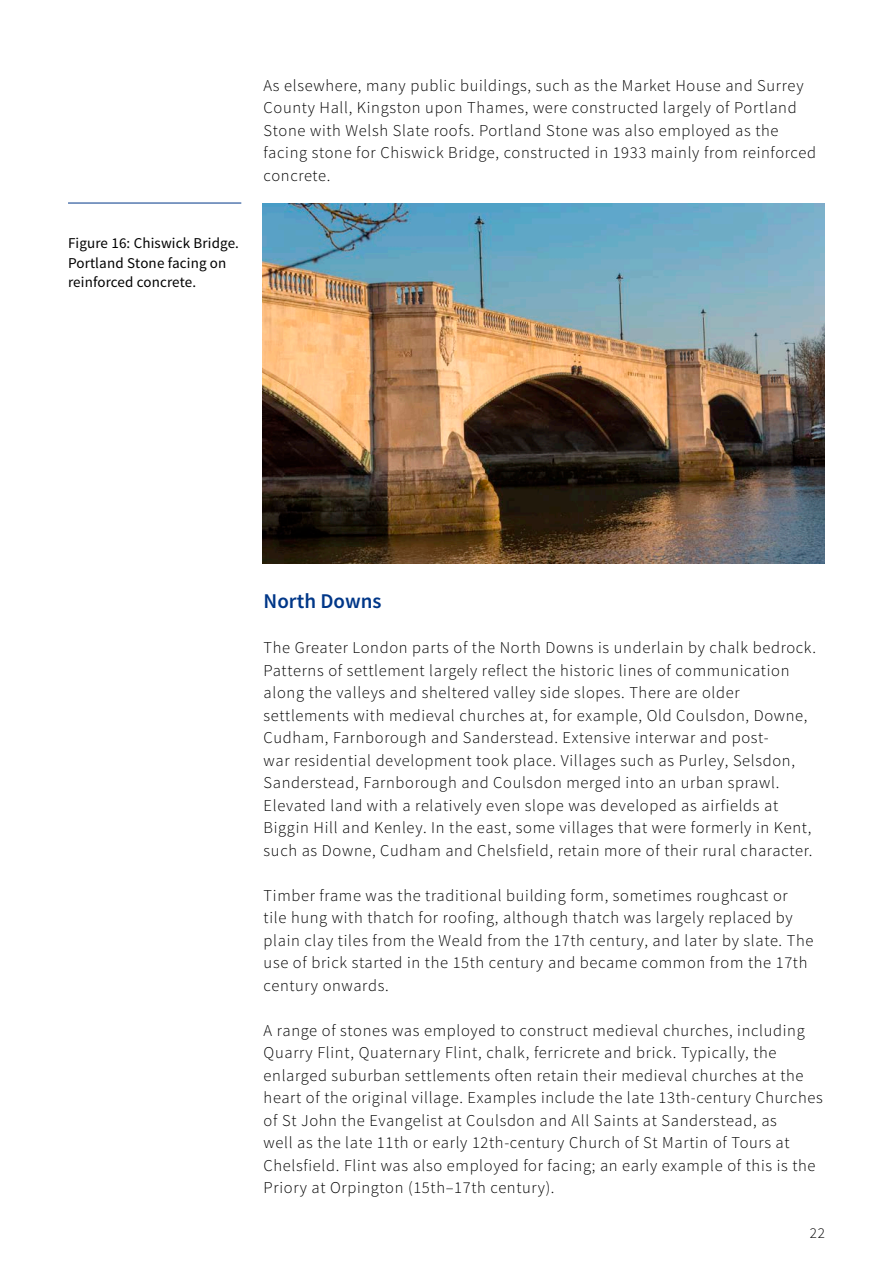
<style>
.page{position:relative;width:893px;height:1263px;background:#fff}
.page>*{position:absolute;margin:0;border:0;box-sizing:border-box;transform-origin:0 0}
.Heading_1{font:600 21px "Source Sans Pro";color:#003788}
.Body_text{font:300 16.5px/22.5px "Source Sans Pro";letter-spacing:.04em;color:#000}
.t1{font:15px/19.5px "Source Sans Pro";letter-spacing:.01em;color:#000}
.t2{font:300 15px "Source Sans Pro";color:#000}
</style>
<div class="page">
<hr style="left:68px;top:203px;width:173px;height:1px;background:#003788">
<img style="left:263px;top:203px;width:562px;height:360px">
<p class="t1" style="left:68px;top:234px;width:172px">Figure 16: Chiswick Bridge.<br>Portland Stone facing on reinforced concrete.</p>
<p class="Body_text" style="left:264px;top:74px;width:554px">As elsewhere, many public buildings, such as the Market House and Surrey County Hall, Kingston upon Thames, were constructed largely of Portland Stone with Welsh Slate roofs. Portland Stone was also employed as the facing stone for Chiswick Bridge, constructed in 1933 mainly from reinforced concrete.</p>
<h1 class="Heading_1" style="left:264px;top:588px;width:119px">North Downs</h1>
<p class="Body_text" style="left:264px;top:636px;width:554px">The Greater London parts of the North Downs is underlain by chalk bedrock.<br>Patterns of settlement largely reflect the historic lines of communication along the valleys and sheltered valley side slopes. There are older settlements with medieval churches at, for example, Old Coulsdon, Downe, Cudham, Farnborough and Sanderstead. Extensive interwar and post-<br>war residential development took place. Villages such as Purley, Selsdon, Sanderstead, Farnborough and Coulsdon merged into an urban sprawl.<br>Elevated land with a relatively even slope was developed as airfields at Biggin Hill and Kenley. In the east, some villages that were formerly in Kent, such as Downe, Cudham and Chelsfield, retain more of their rural character.</p>
<p class="Body_text" style="left:264px;top:884px;width:551px">Timber frame was the traditional building form, sometimes roughcast or tile hung with thatch for roofing, although thatch was largely replaced by plain clay tiles from the Weald from the 17th century, and later by slate. The use of brick started in the 15th century and became common from the 17th century onwards.</p>
<p class="Body_text" style="left:264px;top:1019px;width:561px">A range of stones was employed to construct medieval churches, including Quarry Flint, Quaternary Flint, chalk, ferricrete and brick. Typically, the enlarged suburban settlements often retain their medieval churches at the heart of the original village. Examples include the late 13th-century Churches of St John the Evangelist at Coulsdon and All Saints at Sanderstead, as<br>well as the late 11th or early 12th-century Church of St Martin of Tours at Chelsfield. Flint was also employed for facing; an early example of this is the Priory at Orpington (15th–17th century).</p>
<p class="t2" style="left:810px;top:1224px;width:16px">22</p>
</div>
